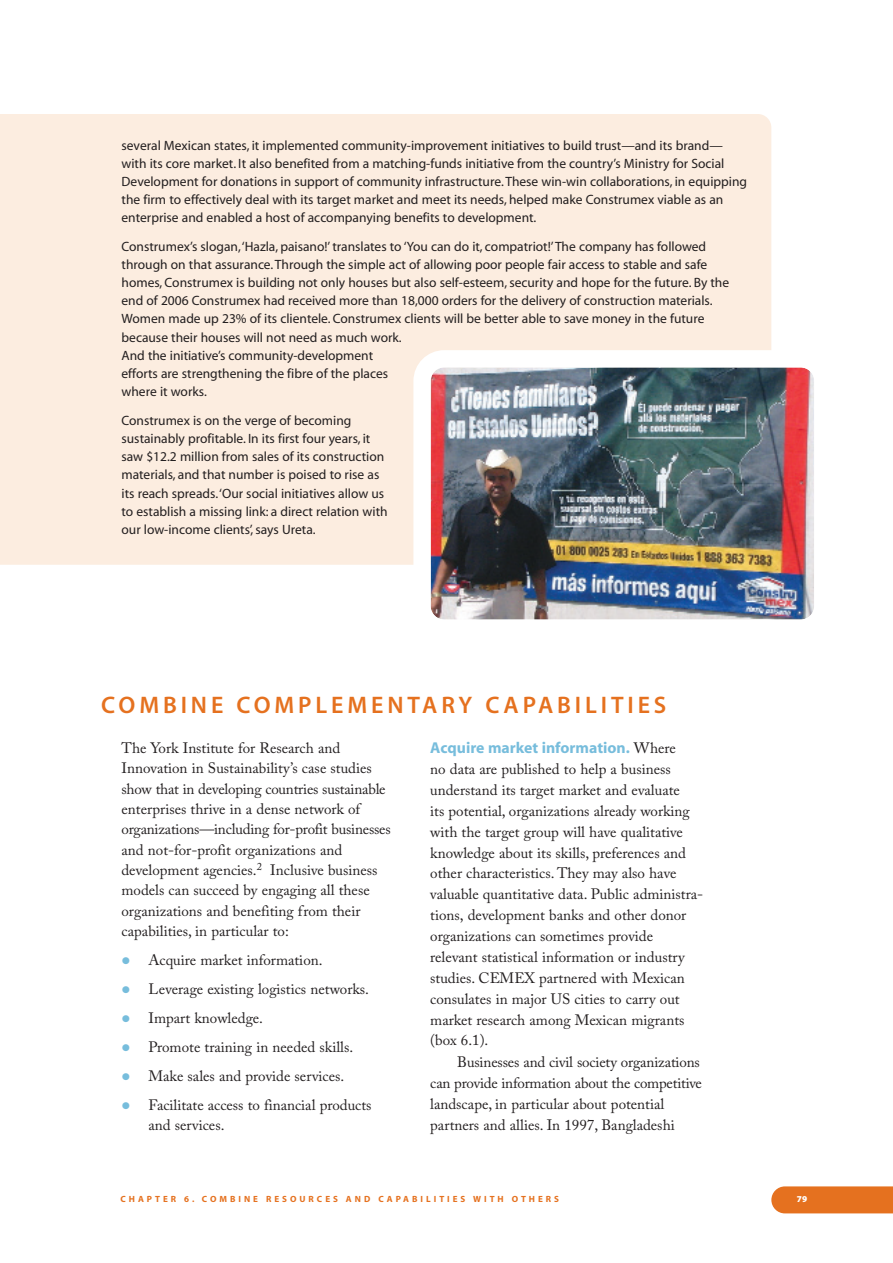
<style>
.page{position:relative;width:893px;height:1263px;background:#fff}
.page>*{position:absolute;margin:0;border:0;box-sizing:border-box;transform-origin:0 0}
.t1{font:24px "Myriad MM 565 600";letter-spacing:.16em;color:#e5711f}
.t2{font:700 15.75px "Myriad";color:#77bddc}
.t3{font:15px/20.9px "Adobe Caslon Pro";color:#231f20}
.t4{font:13.5px/18.1px "Myriad MM 406 600";color:#231f20}
.t5{font:700 9px "Myriad";letter-spacing:.335em;color:#e5711f}
.t6{font:9px "Myriad MM 830 600";color:#fff}
.s1{font-family:"Adobe Caslon Pro";font-weight:400;font-size:15px;color:#231f20}
</style>
<div class="page">
<div style="left:771px;top:1186px;width:122px;height:27px;background:#e5711f"></div>
<div style="left:0;top:114px;width:771px;height:451px;background:#fcede0"></div>
<img style="left:413px;top:350px;width:401px;height:270px">
<p class="t4" style="left:122px;top:137px;width:627px">several Mexican states, it implemented community-improvement initiatives to build trust—and its brand— with its core market. It also benefited from a matching-funds initiative from the country’s Ministry for Social Development for donations in support of community infrastructure. These win-win collaborations, in equipping the firm to effectively deal with its target market and meet its needs, helped make Construmex viable as an enterprise and enabled a host of accompanying benefits to development.</p>
<p class="t4" style="left:122px;top:238px;width:609px">Construmex’s slogan, ‘Hazla, paisano!’ translates to ‘You can do it, compatriot!’ The company has followed through on that assurance. Through the simple act of allowing poor people fair access to stable and safe homes, Construmex is building not only houses but also self-esteem, security and hope for the future. By the end of 2006 Construmex had received more than 18,000 orders for the delivery of construction materials.<br>Women made up 23% of its clientele. Construmex clients will be better able to save money in the future because their houses will not need as much work.<br>And the initiative’s community-development<br>efforts are strengthening the fibre of the places<br>where it works.</p>
<p class="t4" style="left:122px;top:412px;width:268px">Construmex is on the verge of becoming sustainably profitable. In its first four years, it saw $12.2 million from sales of its construction materials, and that number is poised to rise as its reach spreads. ‘Our social initiatives allow us to establish a missing link: a direct relation with our low-income clients’, says Ureta.</p>
<h1 class="t1" style="left:101px;top:696px;width:567px">COMBINE COMPLEMENTARY CAPABILITIES</h1>
<p class="t3" style="left:121px;top:739px;width:271px;line-height:20.2px">The York Institute for Research and Innovation in Sustainability’s case studies show that in developing countries sustainable enterprises thrive in a dense network of organizations—including for-profit businesses and not-for-profit organizations and development agencies.<sup>2</sup> Inclusive business models can succeed by engaging all these organizations and benefiting from their capabilities, in particular to:</p>
<p class="t3" style="left:148px;top:947px;width:225px;line-height:29px">Acquire market information.<br>Leverage existing logistics networks.<br>Impart knowledge.<br>Promote training in needed skills.<br>Make sales and provide services.<br>Facilitate access to financial products</p>
<p class="t3" style="left:148px;top:1116px;width:77px">and services.</p>
<p class="t2" style="left:430px;top:742px;width:247px">Acquire market information. <span class="s1">Where</span></p>
<p class="t3" style="left:430px;top:760px;width:274px">no data are published to help a business understand its target market and evaluate<br>its potential, organizations already working with the target group will have qualitative knowledge about its skills, preferences and other characteristics. They may also have valuable quantitative data. Public administra&shy;tions, development banks and other donor organizations can sometimes provide relevant statistical information or industry studies. CEMEX partnered with Mexican consulates in major US cities to carry out market research among Mexican migrants (box 6.1).</p>
<p class="t3" style="left:430px;top:1053px;width:273px;text-indent:27px">Businesses and civil society organizations can provide information about the competitive landscape, in particular about potential partners and allies. In 1997, Bangladeshi</p>
<p class="t5" style="left:120px;top:1196px;width:440px">CHAPTER 6. COMBINE RESOURCES AND CAPABILITIES WITH OTHERS</p>
<p class="t6" style="left:797px;top:1196px;width:12px">79</p>
</div>
